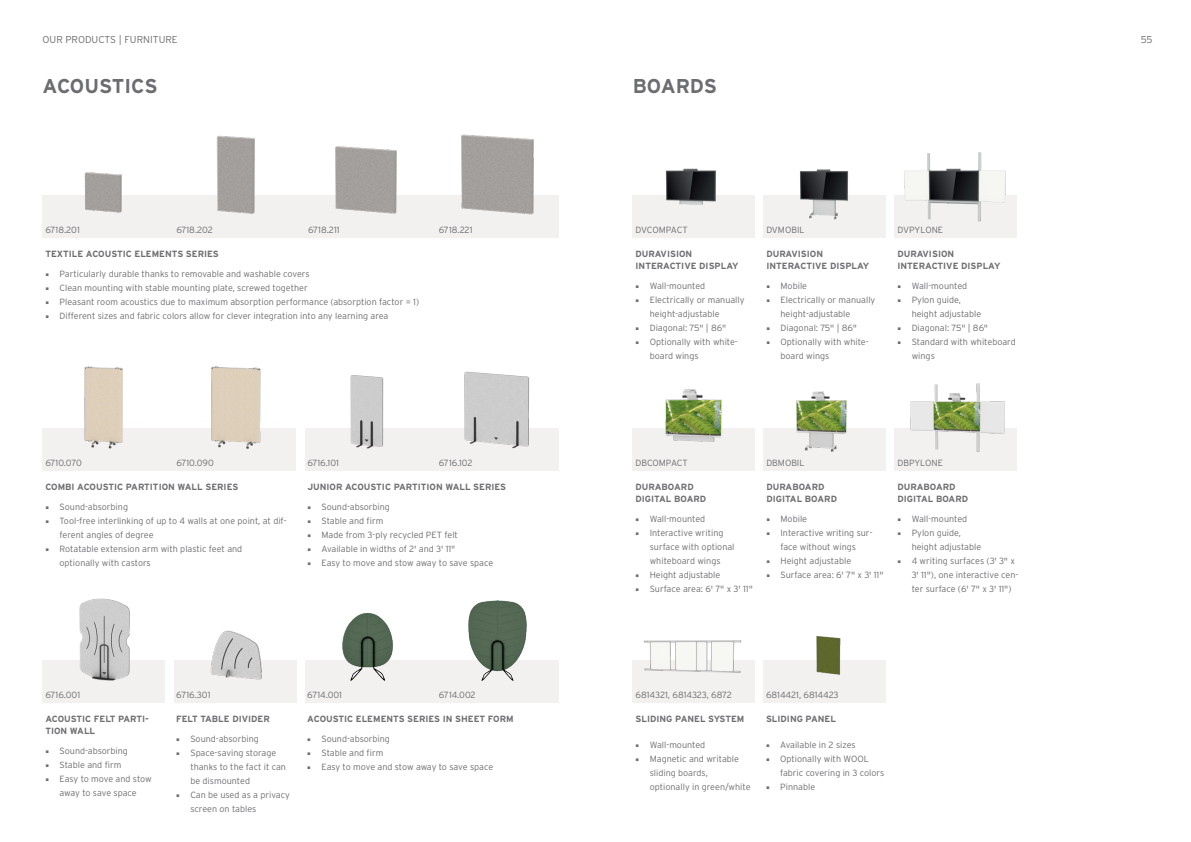
<style>
.page{position:relative;width:1191px;height:842px;background:#fff}
.page>*{position:absolute;margin:0;border:0;box-sizing:border-box;transform-origin:0 0}
.t1{font:700 20px "Interstate";letter-spacing:-.005em;color:#6c6d70}
.t2{font:300 10px "Interstate";color:#6c6d70}
.t3{font:300 9px/14px "Interstate";color:#6c6d70}
.t4{font:700 9px/12px "Interstate";color:#6c6d70}
.t5{font:300 9px "Interstate";letter-spacing:-.02em;color:#6c6d70}
.s1{font-family:"Minion Pro";font-weight:400}
</style>
<div class="page">
<div style="left:305px;top:660px;width:253px;height:43px;background:#f3f1f0"></div>
<div style="left:305px;top:428px;width:253px;height:43px;background:#f3f1f0"></div>
<div style="left:43px;top:428px;width:253px;height:43px;background:#f3f1f0"></div>
<div style="left:43px;top:195px;width:515px;height:43px;background:#f3f1f0"></div>
<div style="left:174px;top:660px;width:122px;height:43px;background:#f3f1f0"></div>
<div style="left:43px;top:660px;width:122px;height:43px;background:#f3f1f0"></div>
<div style="left:632px;top:195px;width:123px;height:43px;background:#f3f1f0"></div>
<div style="left:763px;top:195px;width:123px;height:43px;background:#f3f1f0"></div>
<div style="left:894px;top:195px;width:123px;height:43px;background:#f3f1f0"></div>
<div style="left:632px;top:428px;width:123px;height:42px;background:#f3f1f0"></div>
<div style="left:894px;top:428px;width:123px;height:42px;background:#f3f1f0"></div>
<div style="left:763px;top:428px;width:123px;height:42px;background:#f3f1f0"></div>
<div style="left:632px;top:660px;width:123px;height:43px;background:#f3f1f0"></div>
<div style="left:763px;top:660px;width:123px;height:43px;background:#f3f1f0"></div>
<img style="left:210px;top:630px;width:52px;height:50px">
<img style="left:79px;top:598px;width:51px;height:83px">
<img style="left:910px;top:383px;width:95px;height:69px">
<img style="left:796px;top:391px;width:51px;height:61px">
<img style="left:665px;top:389px;width:57px;height:53px">
<img style="left:643px;top:640px;width:99px;height:33px">
<img style="left:816px;top:636px;width:25px;height:39px">
<img style="left:904px;top:152px;width:102px;height:70px">
<img style="left:800px;top:169px;width:49px;height:51px">
<img style="left:665px;top:168px;width:51px;height:37px">
<img style="left:461px;top:134px;width:73px;height:81px">
<img style="left:335px;top:146px;width:62px;height:68px">
<img style="left:216px;top:135px;width:39px;height:79px">
<img style="left:84px;top:172px;width:38px;height:41px">
<img style="left:211px;top:366px;width:50px;height:83px">
<img style="left:84px;top:366px;width:39px;height:83px">
<img style="left:464px;top:371px;width:66px;height:78px">
<img style="left:350px;top:375px;width:34px;height:74px">
<img style="left:468px;top:600px;width:59px;height:81px">
<img style="left:342px;top:613px;width:51px;height:68px">
<p class="t2" style="left:43px;top:33px;width:137px">OUR PRODUCTS | FURNITURE</p>
<p class="t2" style="left:1140px;top:33px;width:13px">55</p>
<h1 class="t1" style="left:43px;top:74px;width:117px">ACOUSTICS</h1>
<h1 class="t1" style="left:632px;top:74px;width:86px">BOARDS</h1>
<p class="t3" style="left:176px;top:223px;width:38px">6718.202</p>
<p class="t3" style="left:308px;top:223px;width:33px">6718.211</p>
<p class="t3" style="left:439px;top:223px;width:35px">6718.221</p>
<p class="t3" style="left:45px;top:223px;width:36px">6718.201</p>
<p class="t4" style="left:45px;top:248px;width:175px">TEXTILE ACOUSTIC ELEMENTS SERIES</p>
<p class="t3" style="left:45px;top:267px;width:266px"><span class="s1">■</span> Particularly durable thanks to removable and washable covers</p>
<p class="t3" style="left:45px;top:281px;width:264px"><span class="s1">■</span> Clean mounting with stable mounting plate, screwed together</p>
<p class="t3" style="left:45px;top:295px;width:375px"><span class="s1">■</span> Pleasant room acoustics due to maximum absorption performance (absorption factor = 1)</p>
<p class="t3" style="left:45px;top:309px;width:344px"><span class="s1">■</span> Different sizes and fabric colors allow for clever integration into any learning area</p>
<p class="t5" style="left:635px;top:225px;width:54px">DVCOMPACT</p>
<p class="t4" style="left:635px;top:248px;width:104px">DURAVISION<br>INTERACTIVE DISPLAY</p>
<p class="t3" style="left:635px;top:279px;width:71px"><span class="s1">■</span> Wall-mounted</p>
<p class="t3" style="left:649px;top:293px;width:96px;text-indent:-14px"><span class="s1">■</span> Electrically or manually height-adjustable</p>
<p class="t3" style="left:635px;top:321px;width:92px"><span class="s1">■</span> Diagonal: 75" | 86"</p>
<p class="t3" style="left:649px;top:335px;width:90px;text-indent:-14px"><span class="s1">■</span> Optionally with white&shy;board wings</p>
<p class="t3" style="left:766px;top:223px;width:40px">DVMOBIL</p>
<p class="t4" style="left:766px;top:248px;width:104px">DURAVISION<br>INTERACTIVE DISPLAY</p>
<p class="t3" style="left:766px;top:279px;width:42px"><span class="s1">■</span> Mobile</p>
<p class="t3" style="left:780px;top:293px;width:96px;text-indent:-14px"><span class="s1">■</span> Electrically or manually height-adjustable</p>
<p class="t3" style="left:766px;top:321px;width:92px"><span class="s1">■</span> Diagonal: 75" | 86"</p>
<p class="t3" style="left:780px;top:335px;width:90px;text-indent:-14px"><span class="s1">■</span> Optionally with white&shy;board wings</p>
<p class="t3" style="left:897px;top:223px;width:47px">DVPYLONE</p>
<p class="t4" style="left:897px;top:248px;width:104px">DURAVISION<br>INTERACTIVE DISPLAY</p>
<p class="t3" style="left:897px;top:279px;width:71px"><span class="s1">■</span> Wall-mounted</p>
<p class="t3" style="left:911px;top:293px;width:71px;text-indent:-14px"><span class="s1">■</span> Pylon guide, height adjustable</p>
<p class="t3" style="left:897px;top:321px;width:92px"><span class="s1">■</span> Diagonal: 75" | 86"</p>
<p class="t3" style="left:911px;top:335px;width:106px;text-indent:-14px"><span class="s1">■</span> Standard with whiteboard wings</p>
<p class="t3" style="left:176px;top:455px;width:39px">6710.090</p>
<p class="t3" style="left:45px;top:455px;width:38px">6710.070</p>
<p class="t4" style="left:45px;top:480px;width:194px">COMBI ACOUSTIC PARTITION WALL SERIES</p>
<p class="t3" style="left:45px;top:499px;width:84px"><span class="s1">■</span> Sound-absorbing</p>
<p class="t3" style="left:60px;top:513px;width:229px;text-indent:-14px"><span class="s1">■</span> Tool-free interlinking of up to 4 walls at one point, at dif&shy;ferent angles of degree</p>
<p class="t3" style="left:60px;top:541px;width:184px;text-indent:-14px"><span class="s1">■</span> Rotatable extension arm with plastic feet and optionally with castors</p>
<p class="t3" style="left:439px;top:455px;width:35px">6716.102</p>
<p class="t3" style="left:307px;top:455px;width:33px">6716.101</p>
<p class="t4" style="left:307px;top:480px;width:200px">JUNIOR ACOUSTIC PARTITION WALL SERIES</p>
<p class="t3" style="left:307px;top:499px;width:84px"><span class="s1">■</span> Sound-absorbing</p>
<p class="t3" style="left:307px;top:513px;width:77px"><span class="s1">■</span> Stable and firm</p>
<p class="t3" style="left:307px;top:527px;width:152px"><span class="s1">■</span> Made from 3-ply recycled PET felt</p>
<p class="t3" style="left:307px;top:541px;width:150px"><span class="s1">■</span> Available in widths of 2' and 3' 11"</p>
<p class="t3" style="left:307px;top:555px;width:187px"><span class="s1">■</span> Easy to move and stow away to save space</p>
<p class="t3" style="left:635px;top:455px;width:54px">DBCOMPACT</p>
<p class="t4" style="left:635px;top:480px;width:72px">DURABOARD<br>DIGITAL BOARD</p>
<p class="t3" style="left:635px;top:511px;width:71px"><span class="s1">■</span> Wall-mounted</p>
<p class="t3" style="left:649px;top:525px;width:86px;text-indent:-14px"><span class="s1">■</span> Interactive writing surface with optional whiteboard wings</p>
<p class="t3" style="left:635px;top:567px;width:86px"><span class="s1">■</span> Height adjustable</p>
<p class="t3" style="left:635px;top:581px;width:119px"><span class="s1">■</span> Surface area: 6' 7" x 3' 11"</p>
<p class="t3" style="left:766px;top:455px;width:40px">DBMOBIL</p>
<p class="t4" style="left:766px;top:480px;width:72px">DURABOARD<br>DIGITAL BOARD</p>
<p class="t3" style="left:766px;top:511px;width:42px"><span class="s1">■</span> Mobile</p>
<p class="t3" style="left:766px;top:525px;width:108px;text-align:center"><span class="s1">■</span> Interactive writing sur&shy;face without wings</p>
<p class="t3" style="left:766px;top:553px;width:86px"><span class="s1">■</span> Height adjustable</p>
<p class="t3" style="left:766px;top:567px;width:119px"><span class="s1">■</span> Surface area: 6' 7" x 3' 11"</p>
<p class="t3" style="left:897px;top:455px;width:47px">DBPYLONE</p>
<p class="t4" style="left:897px;top:480px;width:72px">DURABOARD<br>DIGITAL BOARD</p>
<p class="t3" style="left:897px;top:511px;width:71px"><span class="s1">■</span> Wall-mounted</p>
<p class="t3" style="left:911px;top:525px;width:71px;text-indent:-14px"><span class="s1">■</span> Pylon guide, height adjustable</p>
<p class="t3" style="left:911px;top:553px;width:108px;text-indent:-14px"><span class="s1">■</span> 4 writing surfaces (3' 3" x<br>3' 11"), one interactive cen&shy;ter surface (6' 7" x 3' 11")</p>
<p class="t3" style="left:45px;top:688px;width:36px">6716.001</p>
<p class="t4" style="left:45px;top:713px;width:105px">ACOUSTIC FELT PARTI-<br>TION WALL</p>
<p class="t3" style="left:45px;top:744px;width:84px"><span class="s1">■</span> Sound-absorbing</p>
<p class="t3" style="left:45px;top:758px;width:77px"><span class="s1">■</span> Stable and firm</p>
<p class="t3" style="left:45px;top:772px;width:108px;text-align:center"><span class="s1">■</span> Easy to move and stow away to save space</p>
<p class="t3" style="left:176px;top:688px;width:36px">6716.301</p>
<p class="t4" style="left:176px;top:713px;width:95px">FELT TABLE DIVIDER</p>
<p class="t3" style="left:176px;top:732px;width:84px"><span class="s1">■</span> Sound-absorbing</p>
<p class="t3" style="left:190px;top:746px;width:97px;text-indent:-14px"><span class="s1">■</span> Space-saving storage thanks to the fact it can be dismounted</p>
<p class="t3" style="left:190px;top:788px;width:101px;text-indent:-14px"><span class="s1">■</span> Can be used as a privacy screen on tables</p>
<p class="t3" style="left:439px;top:688px;width:38px">6714.002</p>
<p class="t3" style="left:766px;top:688px;width:74px">6814421, 6814423</p>
<p class="t4" style="left:766px;top:713px;width:71px">SLIDING PANEL</p>
<p class="t3" style="left:766px;top:738px;width:91px"><span class="s1">■</span> Available in 2 sizes</p>
<p class="t3" style="left:780px;top:752px;width:106px;text-indent:-14px"><span class="s1">■</span> Optionally with WOOL fabric covering in 3 colors</p>
<p class="t3" style="left:766px;top:780px;width:51px"><span class="s1">■</span> Pinnable</p>
<p class="t3" style="left:307px;top:688px;width:36px">6714.001</p>
<p class="t4" style="left:307px;top:713px;width:208px">ACOUSTIC ELEMENTS SERIES IN SHEET FORM</p>
<p class="t3" style="left:307px;top:732px;width:84px"><span class="s1">■</span> Sound-absorbing</p>
<p class="t3" style="left:307px;top:746px;width:77px"><span class="s1">■</span> Stable and firm</p>
<p class="t3" style="left:307px;top:760px;width:187px"><span class="s1">■</span> Easy to move and stow away to save space</p>
<p class="t3" style="left:635px;top:688px;width:98px">6814321, 6814323, 6872</p>
<p class="t4" style="left:635px;top:713px;width:110px">SLIDING PANEL SYSTEM</p>
<p class="t3" style="left:635px;top:738px;width:71px"><span class="s1">■</span> Wall-mounted</p>
<p class="t3" style="left:650px;top:752px;width:102px;text-indent:-14px"><span class="s1">■</span> Magnetic and writable sliding boards,<br>optionally in green/white</p>
</div>
